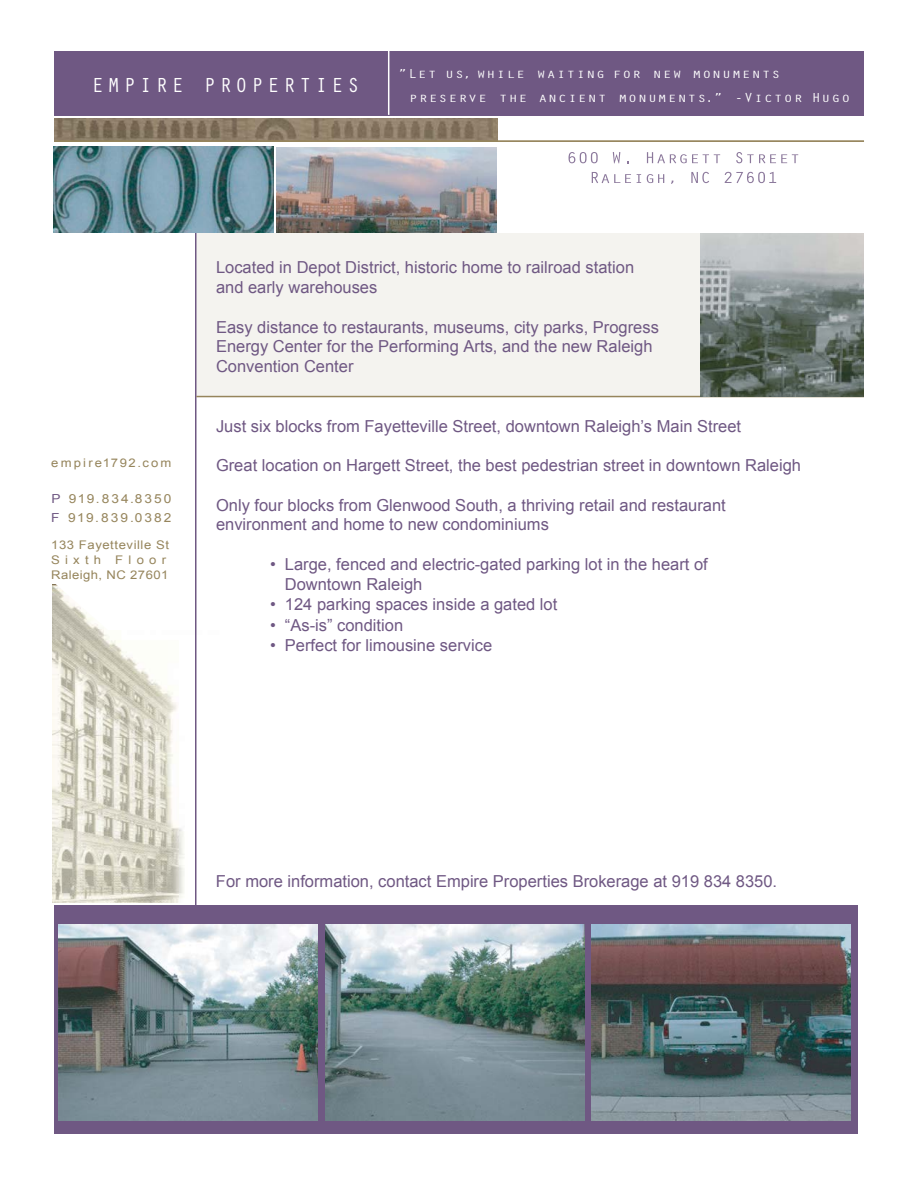
<style>
.page{position:relative;width:918px;height:1189px;background:#fff}
.page>*{position:absolute;margin:0;border:0;box-sizing:border-box;transform-origin:0 0}
.t1{font:21px "Oracle";letter-spacing:.16em;color:#fff}
.t2{font:16.5px/19.8px "Arial";color:#6f5883}
.t3{font:13.5px/24.2px "Oracle";letter-spacing:.06em;color:#fff;scale:1.11 1}
.t4{font:12.45px/18.3px "Arial";letter-spacing:.155em;color:#96855c;scale:1.1 1}
.t5{font:11.85px/15px "Arial";letter-spacing:.045em;color:#96855c;scale:1.1 1}
.t6{font:11.85px "Arial";letter-spacing:.165em;color:#96855c;scale:1.1 1}
.s1{color:#6f5883}
</style>
<div class="page">
<div style="left:196px;top:233px;width:506px;height:163px;background:#f4f3ef"></div>
<img style="left:53px;top:630px;width:132px;height:272px">
<svg style="left:52px;top:584px;width:52px;height:46px"></svg>
<hr style="left:195px;top:202px;width:2px;height:720px;background:#6f5883">
<img style="left:54px;top:119px;width:443px;height:21px">
<hr style="left:196px;top:395px;width:668px;height:2px;background:#96855c">
<svg style="left:54px;top:929px;width:804px;height:204px;background:#705f85"></svg>
<div style="left:52px;top:905px;width:806px;height:24px;background:#6f5883"></div>
<svg style="left:320px;top:924px;width:8px;height:198px"></svg>
<div style="left:588px;top:920px;width:9px;height:207px;background:#6f5883"></div>
<hr style="left:50px;top:904px;width:4px;height:27px;background:#fff">
<div style="left:302px;top:1122px;width:313px;height:8px;background:#6f5883"></div>
<svg style="left:569px;top:152px;width:29px;height:11px"></svg>
<svg style="left:613px;top:152px;width:7px;height:11px"></svg>
<svg style="left:647px;top:152px;width:73px;height:11px"></svg>
<svg style="left:736px;top:152px;width:62px;height:11px"></svg>
<svg style="left:592px;top:172px;width:39px;height:11px"></svg>
<svg style="left:637px;top:174px;width:4px;height:9px"></svg>
<svg style="left:647px;top:174px;width:17px;height:9px"></svg>
<svg style="left:691px;top:172px;width:18px;height:11px"></svg>
<svg style="left:725px;top:172px;width:51px;height:11px"></svg>
<hr style="left:54px;top:140px;width:810px;height:2px;background:#96855c">
<img style="left:54px;top:147px;width:220px;height:85px">
<img style="left:276px;top:147px;width:220px;height:86px">
<img style="left:700px;top:233px;width:164px;height:163px">
<img style="left:58px;top:924px;width:260px;height:195px">
<img style="left:326px;top:924px;width:259px;height:195px">
<img style="left:591px;top:924px;width:259px;height:195px">
<div style="left:54px;top:51px;width:810px;height:65px;background:#6f5883"></div>
<hr style="left:388px;top:30px;width:1px;height:85px;background:#fff">
<p class="t1" style="left:92px;top:74px;width:270px">EMPIRE PROPERTIES</p>
<p class="t3" style="left:409px;top:62px;width:399px;text-indent:-11px">”Let us, while waiting for new monuments preserve the ancient monuments.” -Victor Hugo</p>
<p class="t6" style="left:51px;top:455px;width:111px">empire1792.com</p>
<p class="t4" style="left:51px;top:490px;width:111px"><span class="s1">P</span> 919.834.8350<br><span class="s1">F</span> 919.839.0382</p>
<p class="t5" style="left:51px;top:537px;width:109px">133 Fayetteville St<br>Sixth Floor<br>Raleigh, NC 27601</p>
<p class="t2" style="left:216px;top:257px;width:420px">Located in Depot District, historic home to railroad station and early warehouses</p>
<p class="t2" style="left:216px;top:317px;width:444px">Easy distance to restaurants, museums, city parks, Progress<br>Energy Center for the Performing Arts, and the new Raleigh<br>Convention Center</p>
<p class="t2" style="left:216px;top:416px;width:527px">Just six blocks from Fayetteville Street, downtown Raleigh’s Main Street</p>
<p class="t2" style="left:216px;top:455px;width:587px">Great location on Hargett Street, the best pedestrian street in downtown Raleigh</p>
<p class="t2" style="left:216px;top:495px;width:511px">Only four blocks from Glenwood South, a thriving retail and restaurant environment and home to new condominiums</p>
<p class="t2" style="left:285px;top:554px;width:424px;text-indent:-15px">• Large, fenced and electric-gated parking lot in the heart of<br>Downtown Raleigh</p>
<p class="t2" style="left:270px;top:594px;width:289px">• 124 parking spaces inside a gated lot</p>
<p class="t2" style="left:270px;top:615px;width:135px">• “As-is” condition</p>
<p class="t2" style="left:270px;top:635px;width:224px">• Perfect for limousine service</p>
<p class="t2" style="left:216px;top:871px;width:563px">For more information, contact Empire Properties Brokerage at 919 834 8350.</p>
</div>
